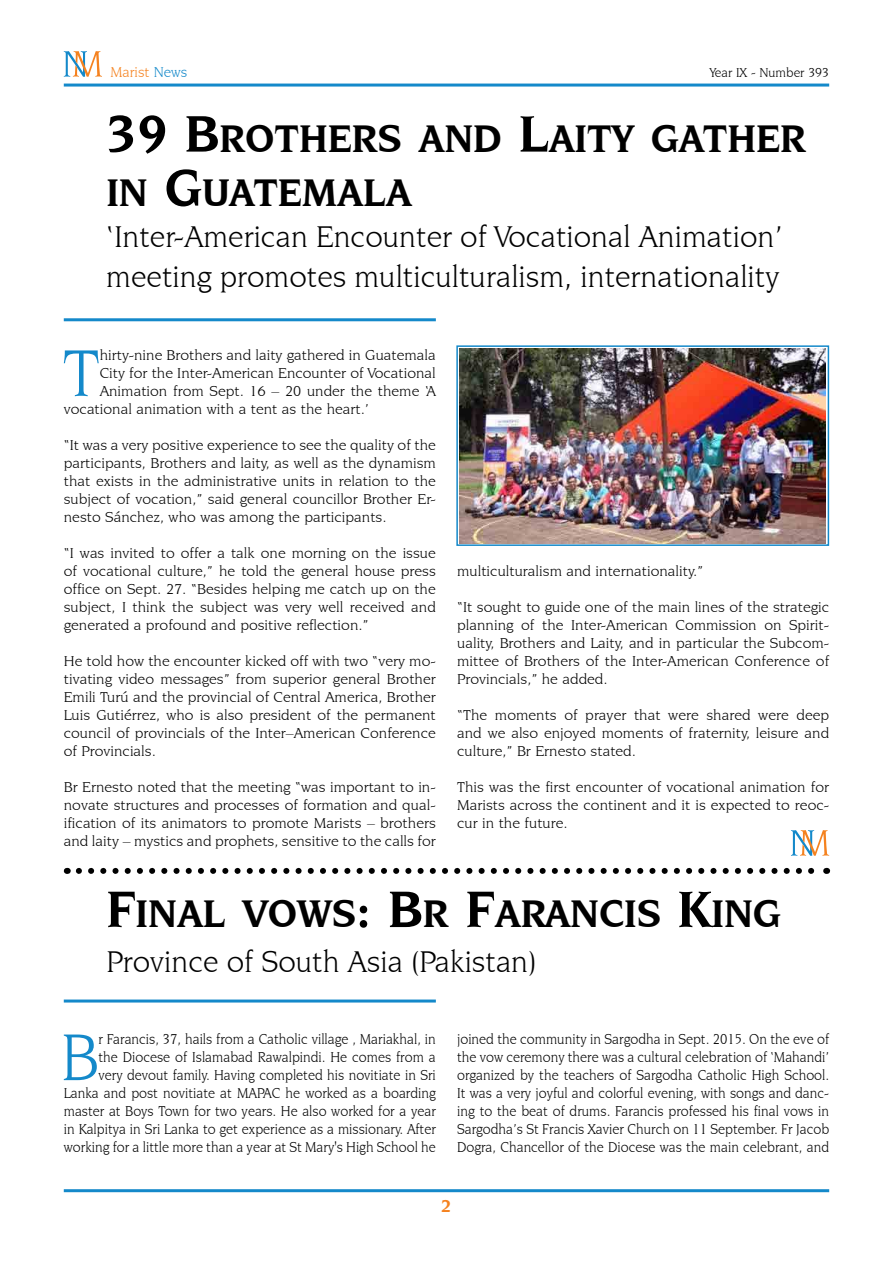
<style>
.page{position:relative;width:893px;height:1263px;background:#fff}
.page>*{position:absolute;margin:0;border:0;box-sizing:border-box;transform-origin:0 0}
.t1{font:70.2px "Novarese IT Cby BT";color:#1489ca;scale:1.05 1}
.t2{font:70.2px "Novarese IT Cby BT";color:#1489ca;scale:.95 1}
.t3{font:700 40.5px/54px "Novarese IT Cby BT";color:#000}
.t4{font:31.5px/39.8px "Novarese IT Cby BT";color:#000}
.t5{font:700 18px "Novarese IT Cby BT";color:#f5821f}
.t6{font:15px/18px "Novarese IT Cby BT";color:#000;text-align:justify;scale:1.05 1}
.t7{font:15px/18px "Novarese IT Cby BT";color:#000;text-align:right;scale:.95 1}
.t8{font:15px "Novarese IT Cby BT";color:#f5821f}
.t9{font:13.5px "Novarese IT Cby BT";color:#000}
.s1{color:#1489ca}
.s2{font-size:54px}
</style>
<div class="page">
<hr style="left:64px;top:84px;width:765px;height:3px;background:#1489ca">
<hr style="left:64px;top:1189px;width:765px;height:3px;background:#1489ca">
<svg style="left:64px;top:51px;width:38px;height:26px"></svg>
<svg style="left:791px;top:830px;width:38px;height:26px"></svg>
<hr style="left:64px;top:318px;width:372px;height:3px;background:#1489ca">
<img style="left:460px;top:349px;width:366px;height:194px">
<div style="left:456px;top:345px;width:373px;height:201px;border:2px solid #1489ca"></div>
<svg style="left:79px;top:868px;width:736px;height:6px"></svg>
<hr style="left:64px;top:999px;width:372px;height:3px;background:#1489ca">
<p class="t8" style="left:111px;top:63px;width:78px">Marist <span class="s1">News</span></p>
<p class="t9" style="left:710px;top:64px;width:121px">Year IX - Number 393</p>
<h2 class="t3" style="left:106px;top:110px;width:701px"><span class="s2">39 B</span>ROTHERS AND <span class="s2">L</span>AITY GATHER<br>IN <span class="s2">G</span>UATEMALA</h2>
<h3 class="t4" style="left:106px;top:216px;width:678px">‘Inter-American Encounter of Vocational Animation’ meeting promotes multiculturalism, internationality</h3>
<h1 class="t1" style="left:63px;top:331px;width:37px">T</h1>
<p class="t6" style="left:100px;top:346px;width:322px">hirty-nine Brothers and laity gathered in Guatemala</p>
<p class="t6" style="left:100px;top:364px;width:322px">City for the Inter-American Encounter of Vocational</p>
<p class="t6" style="left:100px;top:382px;width:322px">Animation from Sept. 16 – 20 under the theme ‘A</p>
<p class="t6" style="left:64px;top:400px;width:292px">vocational animation with a tent as the heart.’</p>
<p class="t6" style="left:64px;top:436px;width:356px">“It was a very positive experience to see the quality of the participants, Brothers and laity, as well as the dynamism that exists in the administrative units in relation to the subject of vocation,” said general councillor Brother Er&shy;nesto Sánchez, who was among the participants.</p>
<p class="t6" style="left:64px;top:544px;width:356px">“I was invited to offer a talk one morning on the issue of vocational culture,” he told the general house press office on Sept. 27. “Besides helping me catch up on the subject, I think the subject was very well received and generated a profound and positive reflection.”</p>
<p class="t6" style="left:64px;top:652px;width:356px">He told how the encounter kicked off with two “very mo&shy;tivating video messages” from superior general Brother Emili Turú and the provincial of Central America, Brother Luis Gutiérrez, who is also president of the permanent council of provincials of the Inter–American Conference of Provincials.</p>
<p class="t6" style="left:64px;top:778px;width:356px">Br Ernesto noted that the meeting “was important to in&shy;novate structures and processes of formation and qual&shy;ification of its animators to promote Marists – brothers and laity – mystics and prophets, sensitive to the calls for</p>
<p class="t6" style="left:457px;top:562px;width:236px">multiculturalism and internationality.”</p>
<p class="t6" style="left:457px;top:598px;width:356px">“It sought to guide one of the main lines of the strategic planning of the Inter-American Commission on Spirit&shy;uality, Brothers and Laity, and in particular the Subcom&shy;mittee of Brothers of the Inter-American Conference of Provincials,” he added.</p>
<p class="t6" style="left:457px;top:706px;width:356px">“The moments of prayer that were shared were deep and we also enjoyed moments of fraternity, leisure and culture,” Br Ernesto stated.</p>
<p class="t6" style="left:457px;top:778px;width:356px">This was the first encounter of vocational animation for Marists across the continent and it is expected to reoc&shy;cur in the future.</p>
<h2 class="t3" style="left:106px;top:886px;width:676px"><span class="s2">F</span>INAL VOWS<span class="s2">: B</span>R <span class="s2">F</span>ARANCIS <span class="s2">K</span>ING</h2>
<h3 class="t4" style="left:106px;top:941px;width:432px">Province of South Asia (Pakistan)</h3>
<p class="t7" style="left:64px;top:1030px;width:393px">r Farancis, 37, hails from a Catholic village , Mariakhal, in<br>the Diocese of Islamabad Rawalpindi. He comes from a<br>very devout family. Having completed his novitiate in Sri Lanka and post novitiate at MAPAC he worked as a boarding master at Boys Town for two years. He also worked for a year in Kalpitya in Sri Lanka to get experience as a missionary. After working for a little more than a year at St Mary's High School he</p>
<p class="t7" style="left:457px;top:1030px;width:393px;text-align:justify">joined the community in Sargodha in Sept. 2015. On the eve of the vow ceremony there was a cultural celebration of ‘Mahandi’ organized by the teachers of Sargodha Catholic High School.<br>It was a very joyful and colorful evening, with songs and danc&shy;ing to the beat of drums. Farancis professed his final vows in Sargodha’s St Francis Xavier Church on 11 September. Fr Jacob Dogra, Chancellor of the Diocese was the main celebrant, and</p>
<h1 class="t2" style="left:61px;top:1015px;width:41px">B</h1>
<p class="t5" style="left:441px;top:1195px;width:12px">2</p>
</div>
